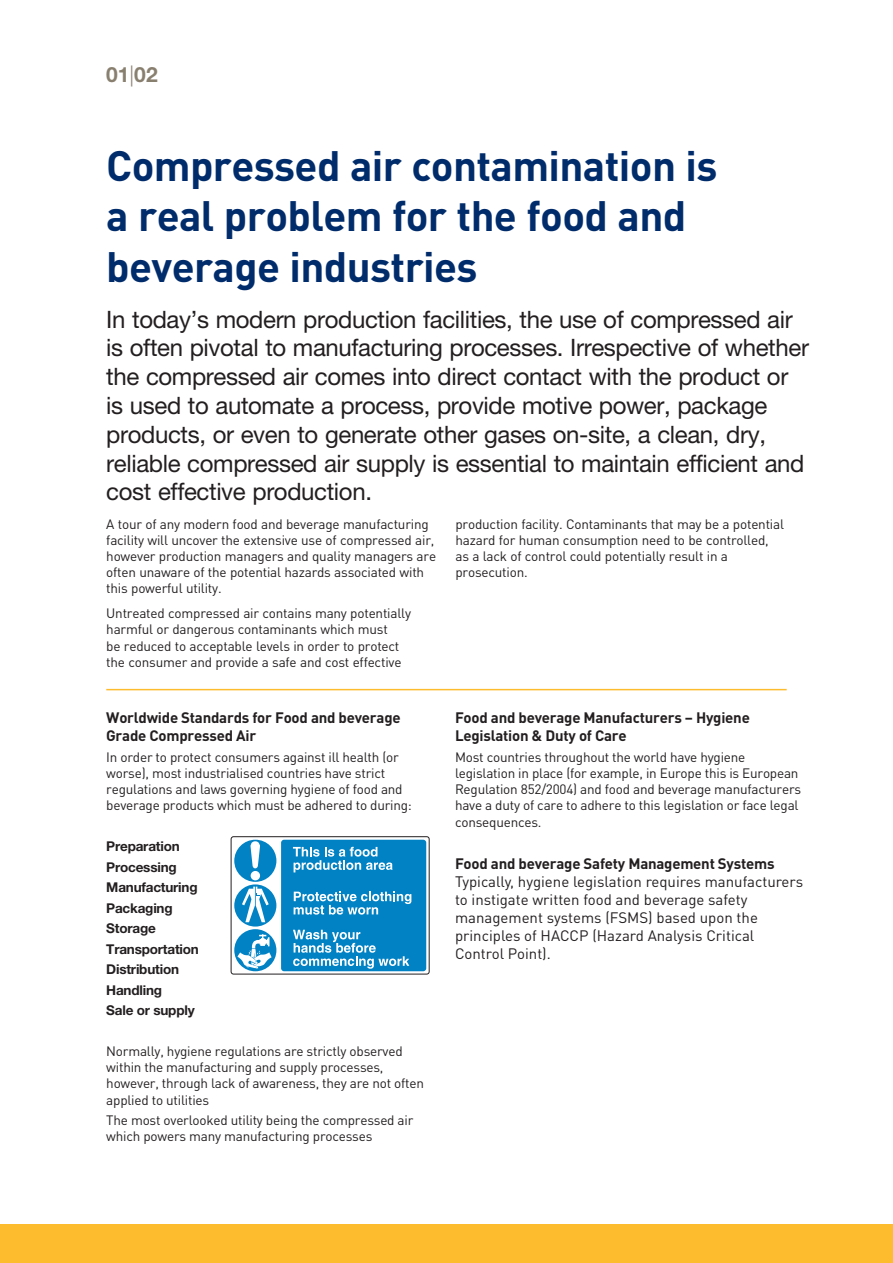
<style>
.page{position:relative;width:893px;height:1263px;background:#fff}
.page>*{position:absolute;margin:0;border:0;box-sizing:border-box;transform-origin:0 0}
.t1{font:700 42px/50.4px "DINOT";letter-spacing:-.015em;color:#002c6b}
.t2{font:24px/28.8px "Helvetica Neue LT Std";letter-spacing:-.015em;color:#231f20}
.t3{font:700 21px "Helvetica Neue LT Std";color:#887f6f}
.t4{font:15px/18px "DINOT";color:#231f20}
.t5{font:700 15px/18px "DINOT";letter-spacing:-.015em;color:#231f20}
.t6{font:13.5px/16.2px "DINOT";letter-spacing:-.015em;color:#231f20}
.t7{font:700 13.5px "Helvetica Neue LT Std";letter-spacing:-.015em;color:#231f20}
.s1{font-weight:300}
</style>
<div class="page">
<div style="left:0;top:1225px;width:893px;height:38px;background:#fdbb2e"></div>
<hr style="left:106px;top:689px;width:681px;height:1px;background:#fdbb2e">
<svg style="left:231px;top:837px;width:198px;height:137px"></svg>
<div style="left:231px;top:836px;width:198px;height:138px;border:1px solid #231f20;border-radius:2px"></div>
<div style="left:281px;top:840px;width:145px;height:131px;background:#0082c5;border-radius:3px"></div>
<svg style="left:293px;top:847px;width:100px;height:25px"></svg>
<svg style="left:294px;top:891px;width:117px;height:24px"></svg>
<svg style="left:293px;top:930px;width:116px;height:39px"></svg>
<div style="left:234px;top:840px;width:42px;height:42px;background:#0082c5;border-radius:50%"></div>
<svg style="left:250px;top:841px;width:10px;height:27px"></svg>
<div style="left:251px;top:871px;width:9px;height:9px;background:#fff;border-radius:50%"></div>
<div style="left:234px;top:929px;width:42px;height:42px;background:#0082c5;border-radius:50%"></div>
<svg style="left:237px;top:934px;width:35px;height:35px"></svg>
<div style="left:234px;top:884px;width:42px;height:42px;background:#0082c5;border-radius:50%"></div>
<svg style="left:242px;top:887px;width:27px;height:35px"></svg>
<p class="t3" style="left:106px;top:61px;width:53px">01<span class="s1">|</span>02</p>
<p class="t1" style="left:106px;top:139px;width:613px">Compressed air contamination is a real problem for the food and beverage industries</p>
<p class="t2" style="left:106px;top:304px;width:704px">In today’s modern production facilities, the use of compressed air is often pivotal to manufacturing processes. Irrespective of whether the compressed air comes into direct contact with the product or is used to automate a process, provide motive power, package products, or even to generate other gases on-site, a clean, dry, reliable compressed air supply is essential to maintain efficient and cost effective production.</p>
<p class="t6" style="left:106px;top:515px;width:331px">A tour of any modern food and beverage manufacturing facility will uncover the extensive use of compressed air, however production managers and quality managers are often unaware of the potential hazards associated with this powerful utility.</p>
<p class="t6" style="left:106px;top:605px;width:306px">Untreated compressed air contains many potentially harmful or dangerous contaminants which must<br>be reduced to acceptable levels in order to protect the consumer and provide a safe and cost effective</p>
<p class="t6" style="left:455px;top:515px;width:330px">production facility. Contaminants that may be a potential hazard for human consumption need to be controlled, as a lack of control could potentially result in a prosecution.</p>
<p class="t5" style="left:106px;top:708px;width:296px">Worldwide Standards for Food and beverage<br>Grade Compressed Air</p>
<p class="t6" style="left:106px;top:748px;width:307px">In order to protect consumers against ill health (or worse), most industrialised countries have strict regulations and laws governing hygiene of food and beverage products which must be adhered to during:</p>
<p class="t7" style="left:106px;top:838px;width:75px">Preparation</p>
<p class="t7" style="left:106px;top:859px;width:72px">Processing</p>
<p class="t7" style="left:106px;top:879px;width:93px">Manufacturing</p>
<p class="t7" style="left:106px;top:899px;width:68px">Packaging</p>
<p class="t7" style="left:106px;top:920px;width:51px">Storage</p>
<p class="t7" style="left:106px;top:940px;width:94px">Transportation</p>
<p class="t7" style="left:106px;top:961px;width:74px">Distribution</p>
<p class="t7" style="left:106px;top:981px;width:57px">Handling</p>
<p class="t7" style="left:106px;top:1002px;width:90px">Sale or supply</p>
<p class="t6" style="left:106px;top:1042px;width:319px">Normally, hygiene regulations are strictly observed within the manufacturing and supply processes, however, through lack of awareness, they are not often applied to utilities</p>
<p class="t6" style="left:106px;top:1111px;width:309px">The most overlooked utility being the compressed air which powers many manufacturing processes</p>
<p class="t5" style="left:455px;top:708px;width:296px">Food and beverage Manufacturers – Hygiene<br>Legislation &amp; Duty of Care</p>
<p class="t6" style="left:455px;top:748px;width:348px">Most countries throughout the world have hygiene legislation in place (for example, in Europe this is European Regulation 852/2004) and food and beverage manufacturers have a duty of care to adhere to this legislation or face legal consequences.</p>
<p class="t5" style="left:455px;top:854px;width:321px">Food and beverage Safety Management Systems</p>
<p class="t4" style="left:455px;top:872px;width:350px">Typically, hygiene legislation requires manufacturers to instigate written food and beverage safety management systems (FSMS) based upon the principles of HACCP (Hazard Analysis Critical Control Point).</p>
</div>
